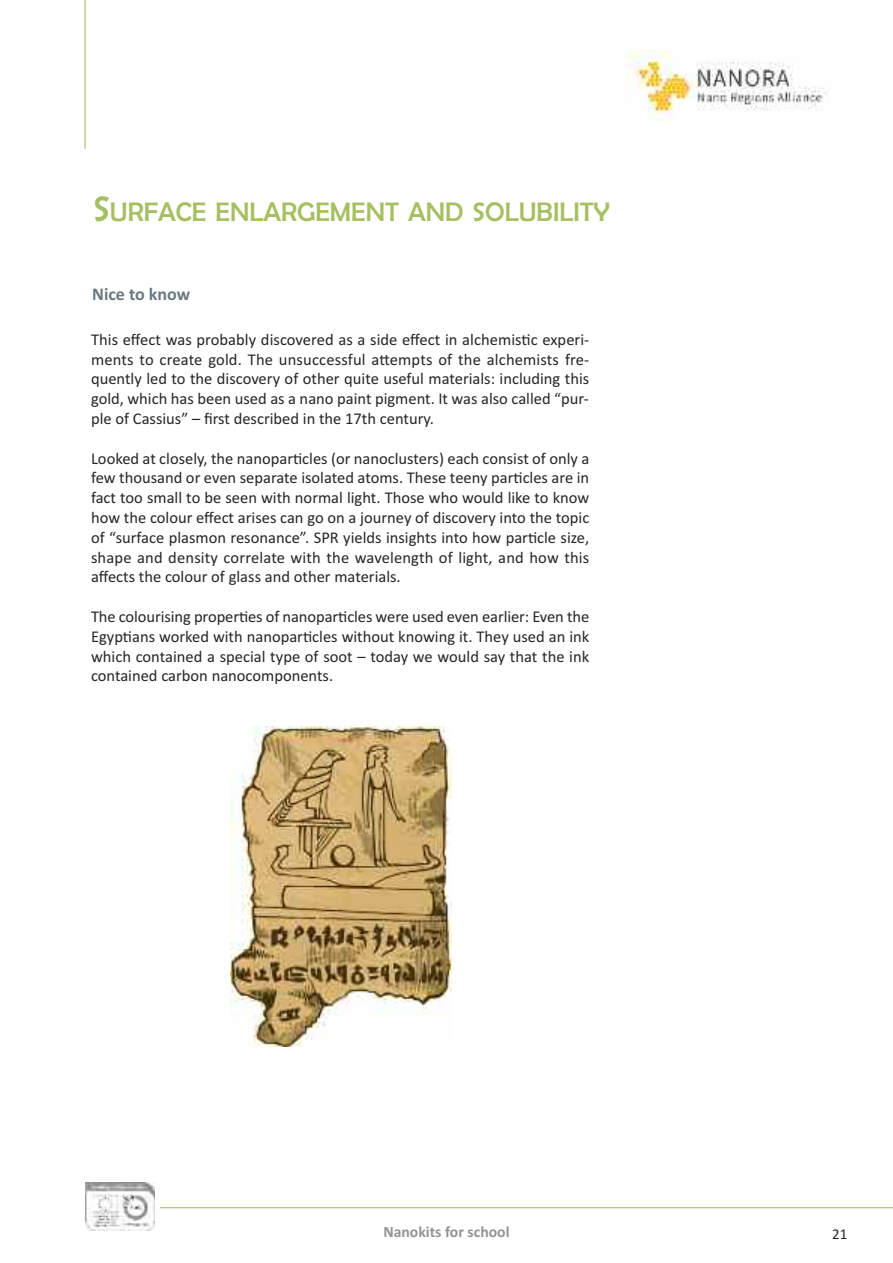
<style>
.page{position:relative;width:893px;height:1263px;background:#fff}
.page>*{position:absolute;margin:0;border:0;box-sizing:border-box;transform-origin:0 0}
.t1{font:27px "Berlin Sans FB";color:#a6bf60}
.t2{font:700 18px "Calibri";color:#697882}
.t3{font:16.5px/19.8px "Calibri";color:#272627;text-align:justify}
.t4{font:700 15.75px "Calibri";color:#939393}
.t5{font:15px "Calibri";color:#272627}
.s1{font-size:36px}
</style>
<div class="page">
<hr style="left:84px;top:0;width:2px;height:149px;background:#a6bf60">
<img style="left:625px;top:50px;width:203px;height:71px">
<hr style="left:85px;top:1207px;width:808px;height:1px;background:#a6bf60">
<div style="left:85px;top:1182px;width:75px;height:49px;background:#fff"></div>
<img style="left:85px;top:1183px;width:70px;height:48px">
<img style="left:230px;top:726px;width:221px;height:320px">
<h1 class="t1" style="left:93px;top:196px;width:518px"><span class="s1">S</span>URFACE ENLARGEMENT AND SOLUBILITY</h1>
<p class="t2" style="left:92px;top:283px;width:100px">Nice to know</p>
<p class="t3" style="left:91px;top:329px;width:500px">This effect was probably discovered as a side effect in alchemistic experi&shy;ments to create gold. The unsuccessful attempts of the alchemists fre&shy;quently led to the discovery of other quite useful materials: including this gold, which has been used as a nano paint pigment. It was also called “pur&shy;ple of Cassius” – first described in the 17th century.</p>
<p class="t3" style="left:91px;top:448px;width:500px">Looked at closely, the nanoparticles (or nanoclusters) each consist of only a few thousand or even separate isolated atoms. These teeny particles are in fact too small to be seen with normal light. Those who would like to know how the colour effect arises can go on a journey of discovery into the topic of “surface plasmon resonance”. SPR yields insights into how particle size, shape and density correlate with the wavelength of light, and how this affects the colour of glass and other materials.</p>
<p class="t3" style="left:91px;top:606px;width:500px">The colourising properties of nanoparticles were used even earlier: Even the Egyptians worked with nanoparticles without knowing it. They used an ink which contained a special type of soot – today we would say that the ink contained carbon nanocomponents.</p>
<p class="t4" style="left:383px;top:1222px;width:128px">Nanokits for school</p>
<p class="t5" style="left:832px;top:1225px;width:17px">21</p>
</div>
